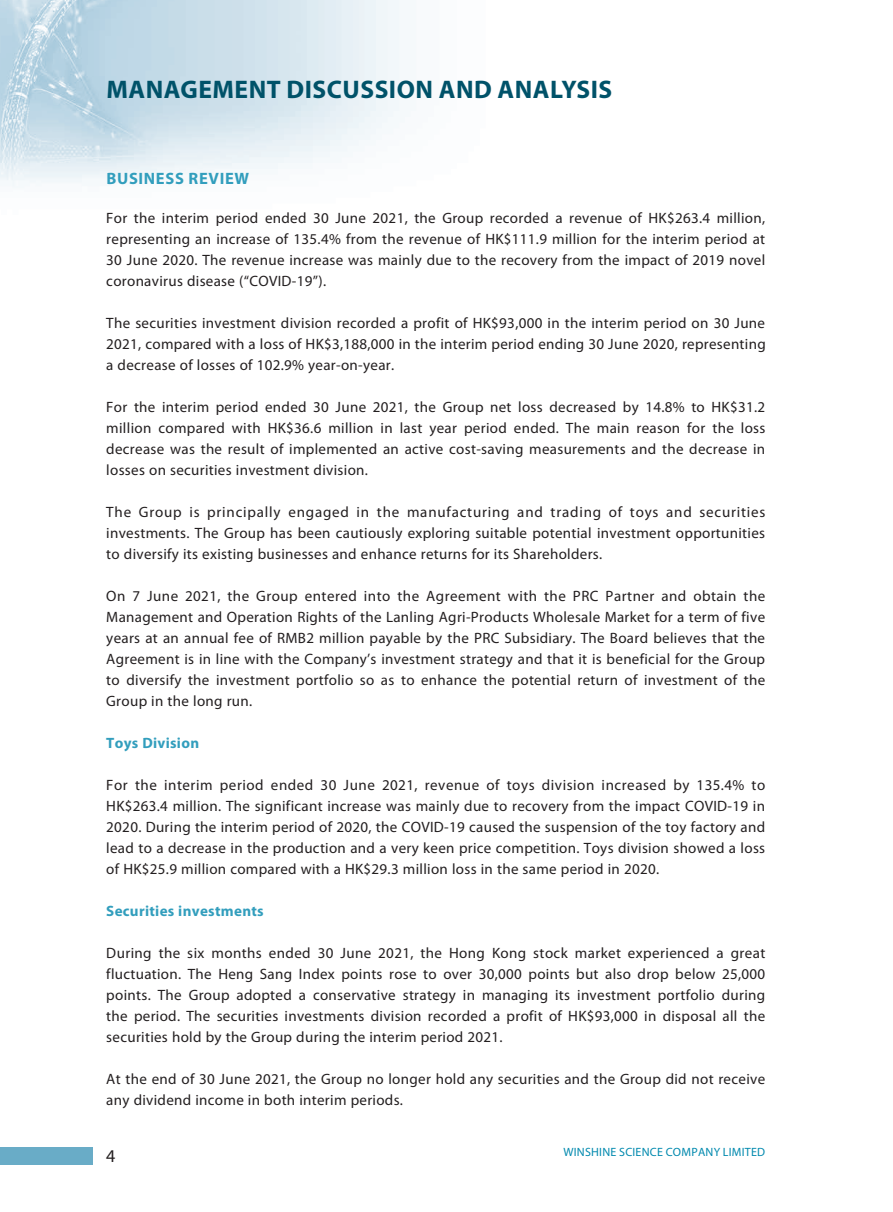
<style>
.page{position:relative;width:893px;height:1212px;background:#fff}
.page>*{position:absolute;margin:0;border:0;box-sizing:border-box;transform-origin:0 0}
.t1{font:700 25.5px "Myriad Pro";letter-spacing:.02em;color:#005269}
.t2{font:18px "Myriad Pro";color:#231f20}
.t3{font:700 16.5px "Myriad Pro";letter-spacing:.04em;color:#329ebd}
.t4{font:15px/21px "Myriad Pro";letter-spacing:.02em;color:#231f20;text-align:justify}
.t5{font:700 15px "Myriad Pro";letter-spacing:.02em;color:#329ebd}
.t6{font:12px "Myriad Pro";letter-spacing:.02em;color:#0089ae}
</style>
<div class="page">
<img style="left:0;top:0;width:400px;height:187px">
<div style="left:0;top:1148px;width:93px;height:17px;background:#69acc7"></div>
<h1 class="t1" style="left:107px;top:73px;width:507px">MANAGEMENT DISCUSSION AND ANALYSIS</h1>
<p class="t3" style="left:106px;top:168px;width:144px">BUSINESS REVIEW</p>
<p class="t4" style="left:106px;top:207px;width:660px">For the interim period ended 30 June 2021, the Group recorded a revenue of HK$263.4 million, representing an increase of 135.4% from the revenue of HK$111.9 million for the interim period at 30 June 2020. The revenue increase was mainly due to the recovery from the impact of 2019 novel coronavirus disease (“COVID-19”).</p>
<p class="t4" style="left:106px;top:312px;width:661px">The securities investment division recorded a profit of HK$93,000 in the interim period on 30 June 2021, compared with a loss of HK$3,188,000 in the interim period ending 30 June 2020, representing a decrease of losses of 102.9% year-on-year.</p>
<p class="t4" style="left:106px;top:396px;width:661px">For the interim period ended 30 June 2021, the Group net loss decreased by 14.8% to HK$31.2 million compared with HK$36.6 million in last year period ended. The main reason for the loss decrease was the result of implemented an active cost-saving measurements and the decrease in losses on securities investment division.</p>
<p class="t4" style="left:106px;top:501px;width:661px">The Group is principally engaged in the manufacturing and trading of toys and securities investments. The Group has been cautiously exploring suitable potential investment opportunities to diversify its existing businesses and enhance returns for its Shareholders.</p>
<p class="t4" style="left:106px;top:585px;width:660px">On 7 June 2021, the Group entered into the Agreement with the PRC Partner and obtain the Management and Operation Rights of the Lanling Agri-Products Wholesale Market for a term of five years at an annual fee of RMB2 million payable by the PRC Subsidiary. The Board believes that the Agreement is in line with the Company’s investment strategy and that it is beneficial for the Group to diversify the investment portfolio so as to enhance the potential return of investment of the Group in the long run.</p>
<p class="t5" style="left:106px;top:733px;width:94px">Toys Division</p>
<p class="t4" style="left:106px;top:774px;width:660px">For the interim period ended 30 June 2021, revenue of toys division increased by 135.4% to HK$263.4 million. The significant increase was mainly due to recovery from the impact COVID-19 in 2020. During the interim period of 2020, the COVID-19 caused the suspension of the toy factory and lead to a decrease in the production and a very keen price competition. Toys division showed a loss of HK$25.9 million compared with a HK$29.3 million loss in the same period in 2020.</p>
<p class="t5" style="left:106px;top:901px;width:159px">Securities investments</p>
<p class="t4" style="left:106px;top:942px;width:660px">During the six months ended 30 June 2021, the Hong Kong stock market experienced a great fluctuation. The Heng Sang Index points rose to over 30,000 points but also drop below 25,000 points. The Group adopted a conservative strategy in managing its investment portfolio during the period. The securities investments division recorded a profit of HK$93,000 in disposal all the securities hold by the Group during the interim period 2021.</p>
<p class="t4" style="left:106px;top:1068px;width:660px">At the end of 30 June 2021, the Group no longer hold any securities and the Group did not receive any dividend income in both interim periods.</p>
<p class="t2" style="left:106px;top:1145px;width:11px">4</p>
<p class="t6" style="left:563px;top:1145px;width:203px">WINSHINE SCIENCE COMPANY LIMITED</p>
</div>
